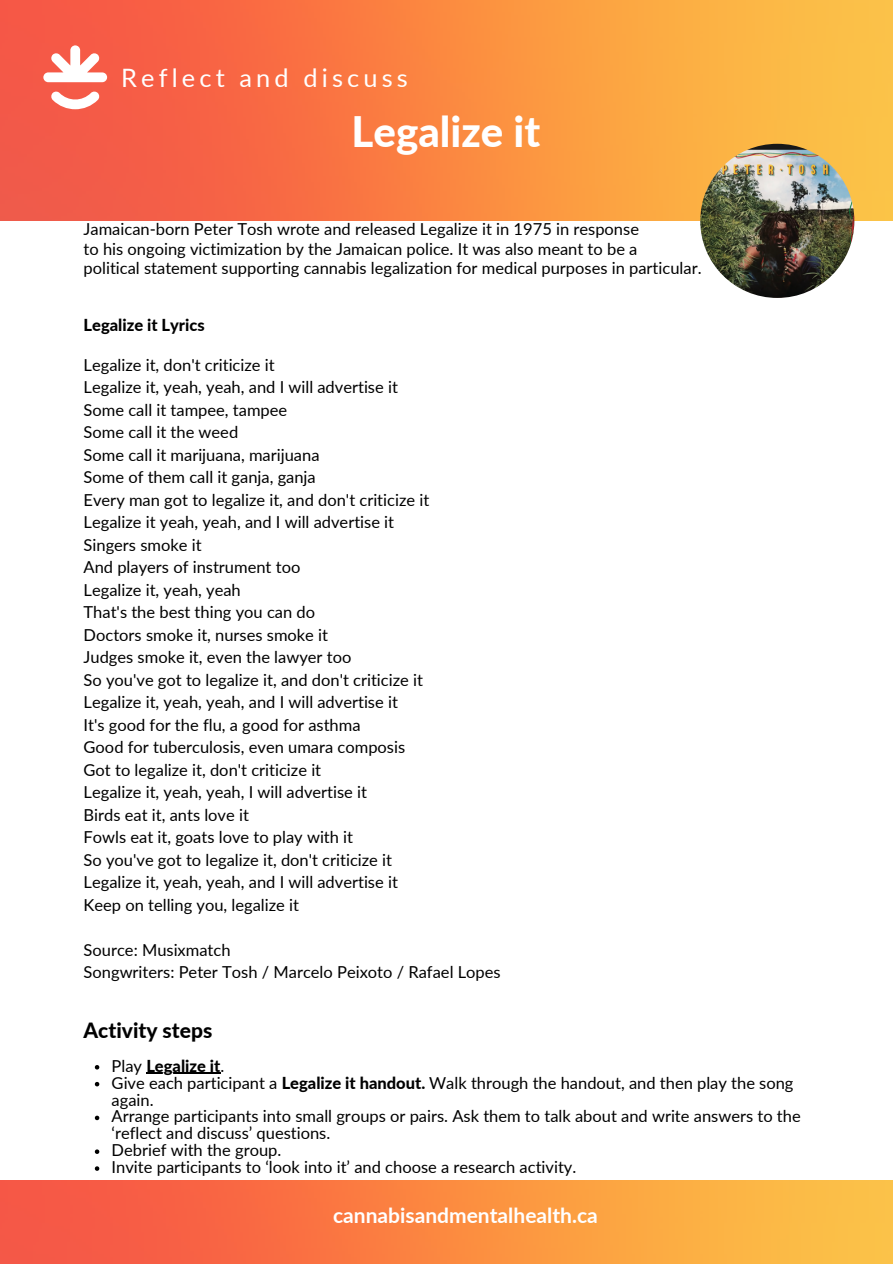
<style>
.page{position:relative;width:893px;height:1264px;background:#fff}
.page>*{position:absolute;margin:0;border:0;box-sizing:border-box;transform-origin:0 0}
.t1{font:800 42px "Lato";color:#fff}
.t2{font:25.35px "Lato";letter-spacing:.165em;color:#fff}
.t3{font:700 21px "Lato";color:#fff}
.t4{font:800 21px "Lato";color:#000}
.t5{font:16.5px/16.8px "Lato";color:#000}
.t6{font:800 16.5px "Lato";color:#000}
.s1{font-weight:400}
.s2{font-weight:800}
</style>
<div class="page">
<img style="left:0;top:0;width:892px;height:220px">
<svg style="left:43px;top:45px;width:64px;height:37px"></svg>
<svg style="left:51px;top:91px;width:49px;height:18px"></svg>
<img style="left:0;top:1180px;width:892px;height:83px">
<svg style="left:95px;top:1065px;width:4px;height:4px"></svg>
<hr style="left:146px;top:1072px;width:74px;height:2px;background:#000">
<svg style="left:95px;top:1081px;width:4px;height:5px"></svg>
<svg style="left:95px;top:1115px;width:4px;height:5px"></svg>
<svg style="left:95px;top:1149px;width:4px;height:4px"></svg>
<svg style="left:95px;top:1166px;width:4px;height:4px"></svg>
<img style="left:700px;top:144px;width:154px;height:154px;border-radius:50%">
<p class="t2" style="left:121px;top:62px;width:288px">Reflect and discuss</p>
<p class="t1" style="left:351px;top:105px;width:190px">Legalize it</p>
<h1 class="t5" style="left:84px;top:221px;width:557px">Jamaican-born Peter Tosh wrote and released Legalize it in 1975 in response</h1>
<p class="t5" style="left:84px;top:240px;width:555px">to his ongoing victimization by the Jamaican police. It was also meant to be a</p>
<p class="t5" style="left:84px;top:259px;width:619px">political statement supporting cannabis legalization for medical purposes in particular.</p>
<p class="t6" style="left:84px;top:315px;width:123px">Legalize it Lyrics</p>
<h4 class="t5" style="left:84px;top:356px;width:193px">Legalize it, don't criticize it</h4>
<p class="t5" style="left:84px;top:378px;width:316px">Legalize it, yeah, yeah, and I will advertise it</p>
<p class="t5" style="left:84px;top:401px;width:205px">Some call it tampee, tampee</p>
<p class="t5" style="left:84px;top:423px;width:156px">Some call it the weed</p>
<p class="t5" style="left:84px;top:446px;width:237px">Some call it marijuana, marijuana</p>
<p class="t5" style="left:84px;top:468px;width:234px">Some of them call it ganja, ganja</p>
<p class="t5" style="left:84px;top:491px;width:347px">Every man got to legalize it, and don't criticize it</p>
<p class="t5" style="left:84px;top:513px;width:312px">Legalize it yeah, yeah, and I will advertise it</p>
<p class="t5" style="left:84px;top:536px;width:119px">Singers smoke it</p>
<p class="t5" style="left:84px;top:558px;width:218px">And players of instrument too</p>
<p class="t5" style="left:84px;top:581px;width:159px">Legalize it, yeah, yeah</p>
<p class="t5" style="left:84px;top:603px;width:233px">That's the best thing you can do</p>
<p class="t5" style="left:84px;top:626px;width:246px">Doctors smoke it, nurses smoke it</p>
<p class="t5" style="left:84px;top:648px;width:269px">Judges smoke it, even the lawyer too</p>
<p class="t5" style="left:84px;top:671px;width:341px">So you've got to legalize it, and don't criticize it</p>
<p class="t5" style="left:84px;top:693px;width:316px">Legalize it, yeah, yeah, and I will advertise it</p>
<p class="t5" style="left:84px;top:716px;width:278px">It's good for the flu, a good for asthma</p>
<p class="t5" style="left:84px;top:738px;width:323px">Good for tuberculosis, even umara composis</p>
<p class="t5" style="left:84px;top:761px;width:239px">Got to legalize it, don't criticize it</p>
<p class="t5" style="left:84px;top:783px;width:285px">Legalize it, yeah, yeah, I will advertise it</p>
<p class="t5" style="left:84px;top:806px;width:167px">Birds eat it, ants love it</p>
<p class="t5" style="left:84px;top:828px;width:271px">Fowls eat it, goats love to play with it</p>
<p class="t5" style="left:84px;top:851px;width:310px">So you've got to legalize it, don't criticize it</p>
<p class="t5" style="left:84px;top:873px;width:316px">Legalize it, yeah, yeah, and I will advertise it</p>
<p class="t5" style="left:84px;top:896px;width:217px">Keep on telling you, legalize it</p>
<p class="t5" style="left:84px;top:941px;width:148px">Source: Musixmatch</p>
<p class="t5" style="left:84px;top:963px;width:418px">Songwriters: Peter Tosh / Marcelo Peixoto / Rafael Lopes</p>
<p class="t4" style="left:84px;top:1017px;width:130px">Activity steps</p>
<h3 class="t6" style="left:112px;top:1055px;width:114px"><span class="s1">Play</span> Legalize it<span class="s1">.</span></h3>
<p class="t5" style="left:112px;top:1073px;width:683px">Give each participant a <span class="s2">Legalize it handout.</span> Walk through the handout, and then play the song</p>
<p class="t5" style="left:112px;top:1090px;width:690px">again.<br>Arrange participants into small groups or pairs. Ask them to talk about and write answers to the</p>
<p class="t5" style="left:112px;top:1124px;width:220px">‘reflect and discuss’ questions.<br>Debrief with the group.</p>
<p class="t5" style="left:112px;top:1158px;width:466px">Invite participants to ‘look into it’ and choose a research activity.</p>
<h2 class="t3" style="left:333px;top:1202px;width:266px">cannabisandmentalhealth.ca</h2>
</div>
